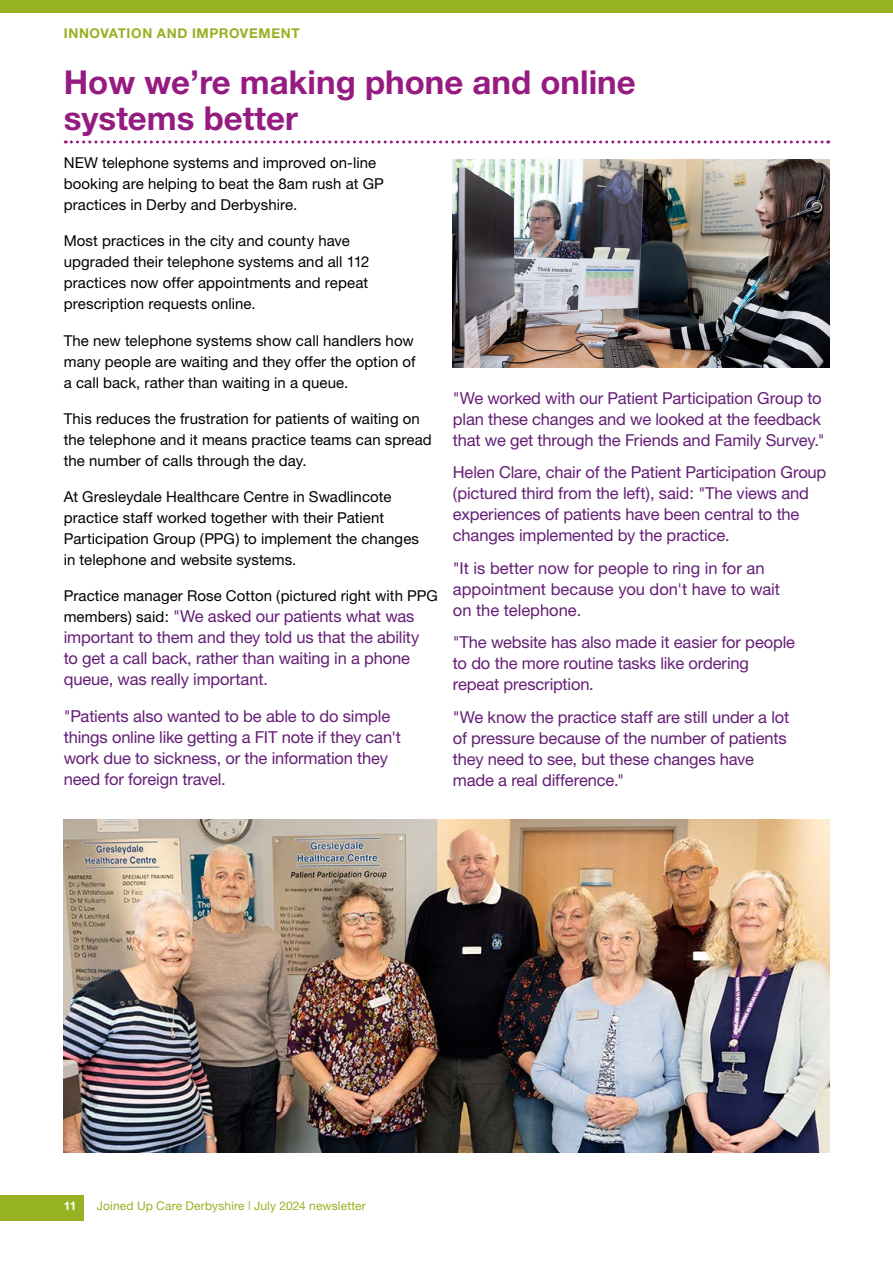
<style>
.page{position:relative;width:893px;height:1263px;background:#fff}
.page>*{position:absolute;margin:0;border:0;box-sizing:border-box;transform-origin:0 0}
.H2_underline{font:700 33px/36px "Helvetica Neue";color:#951b81}
.t1{font:16.5px/21px "Helvetica Neue";letter-spacing:-.01em;color:#641e75}
.t2{font:15px/21px "Helvetica Neue";letter-spacing:.005em;color:#000}
.t3{font:700 13.5px "Helvetica Neue";letter-spacing:.045em;color:#96b222}
.t4{font:12px "Helvetica Neue";letter-spacing:.01em;color:#96b222}
.t5{font:700 12px "Helvetica Neue";color:#fff}
.s1{font-size:15px;color:#000}
</style>
<div class="page">
<div style="left:0;top:1194px;width:83px;height:26px;background:#96b222"></div>
<svg style="left:65px;top:140px;width:764px;height:3px"></svg>
<div style="left:0;top:0;width:893px;height:13px;background:#96b222"></div>
<img style="left:64px;top:819px;width:765px;height:333px">
<img style="left:453px;top:159px;width:376px;height:209px">
<p class="t3" style="left:64px;top:25px;width:237px">INNOVATION AND IMPROVEMENT</p>
<h2 class="H2_underline" style="left:64px;top:63px;width:573px">How we’re making phone and online systems better</h2>
<p class="t2" style="left:64px;top:152px;width:322px">NEW telephone systems and improved on-line booking are helping to beat the 8am rush at GP practices in Derby and Derbyshire.</p>
<p class="t2" style="left:64px;top:230px;width:307px">Most practices in the city and county have upgraded their telephone systems and all 112 practices now offer appointments and repeat prescription requests online.</p>
<p class="t2" style="left:64px;top:329px;width:353px;text-align:justify">The new telephone systems show call handlers how many people are waiting and they offer the option of a call back, rather than waiting in a queue.</p>
<p class="t2" style="left:64px;top:408px;width:369px">This reduces the frustration for patients of waiting on the telephone and it means practice teams can spread the number of calls through the day.</p>
<p class="t2" style="left:64px;top:486px;width:357px">At Gresleydale Healthcare Centre in Swadlincote practice staff worked together with their Patient Participation Group (PPG) to implement the changes in telephone and website systems.</p>
<p class="t2" style="left:64px;top:585px;width:376px">Practice manager Rose Cotton (pictured right with PPG</p>
<p class="t1" style="left:64px;top:606px;width:357px"><span class="s1">members) said:</span> "We asked our patients what was important to them and they told us that the ability to get a call back, rather than waiting in a phone queue, was really important.</p>
<p class="t1" style="left:64px;top:705px;width:339px">"Patients also wanted to be able to do simple things online like getting a FIT note if they can't work due to sickness, or the information they need for foreign travel.</p>
<p class="t1" style="left:453px;top:387px;width:373px">"We worked with our Patient Participation Group to plan these changes and we looked at the feedback that we get through the Friends and Family Survey."</p>
<p class="t1" style="left:453px;top:462px;width:375px">Helen Clare, chair of the Patient Participation Group (pictured third from the left), said: "The views and experiences of patients have been central to the changes implemented by the practice.</p>
<p class="t1" style="left:453px;top:557px;width:329px">"It is better now for people to ring in for an appointment because you don't have to wait on the telephone.</p>
<p class="t1" style="left:453px;top:631px;width:344px">"The website has also made it easier for people to do the more routine tasks like ordering repeat prescription.</p>
<p class="t1" style="left:453px;top:706px;width:338px">"We know the practice staff are still under a lot of pressure because of the number of patients they need to see, but these changes have made a real difference."</p>
<p class="t5" style="left:64px;top:1198px;width:14px">11</p>
<p class="t4" style="left:97px;top:1199px;width:271px">Joined Up Care Derbyshire | July 2024 newsletter</p>
</div>
